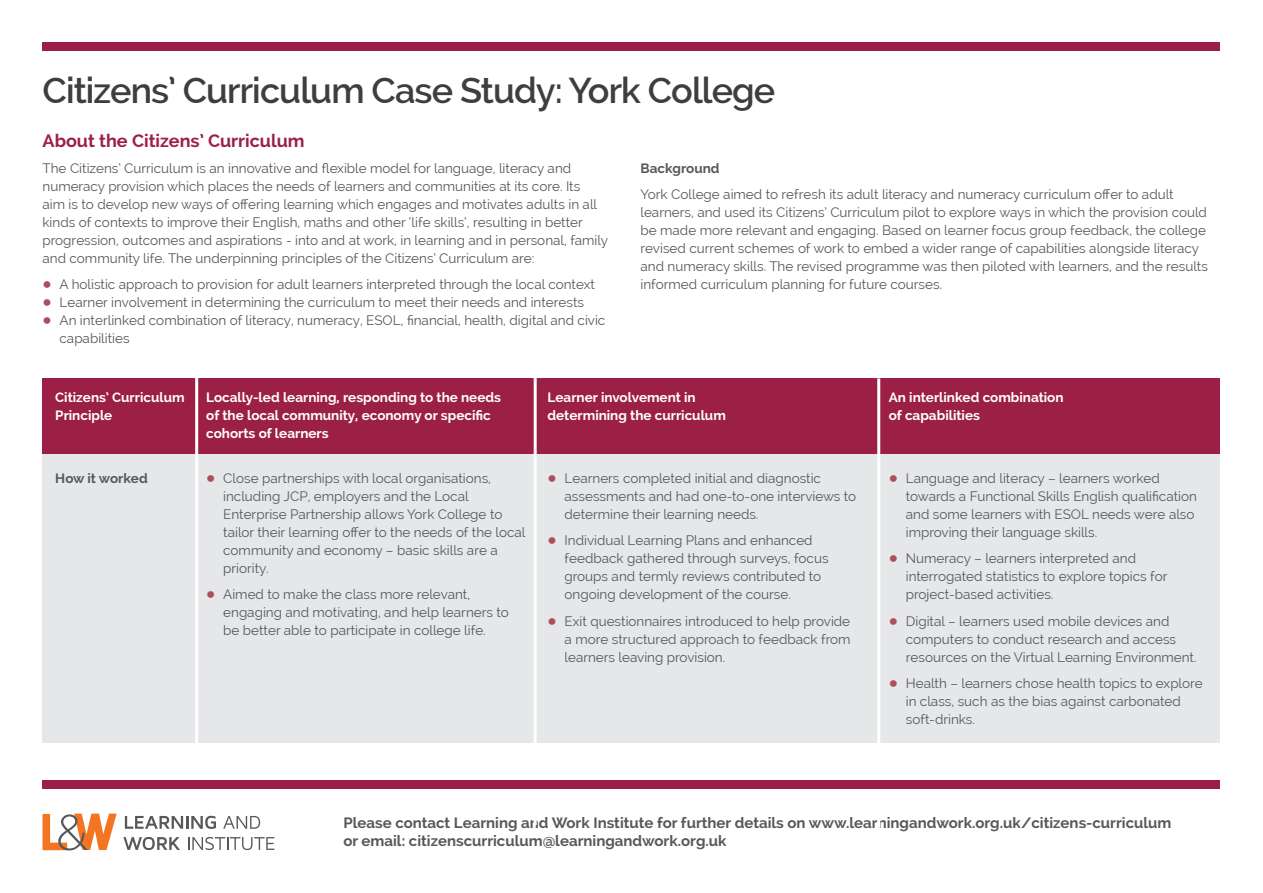
<style>
.page{position:relative;width:1263px;height:893px;background:#fff}
.page>*{position:absolute;margin:0;border:0;box-sizing:border-box;transform-origin:0 0}
.t1{font:600 36px "Raleway";letter-spacing:-.025em;color:#3e3e3f}
.t2{font:700 18px "Raleway";color:#9c2046}
.t3{font:700 15px/18px "Raleway";color:#57585a}
.t4{font:13.5px/18px "Raleway";color:#57585a}
.t5{font:700 13.5px/18px "Raleway";color:#fff}
.t6{font:700 13.5px "Raleway";color:#57585a}
.s1{font-family:"Newspaper Pi BT";color:#ab4e5e}
</style>
<div class="page">
<div style="left:43px;top:404px;width:1177px;height:339px;background:#e6e7e9"></div>
<div style="left:43px;top:378px;width:1177px;height:76px;background:#9c2046"></div>
<div style="left:43px;top:43px;width:1177px;height:8px;background:#9c2046"></div>
<hr style="left:195px;top:376px;width:3px;height:449px;background:#fff">
<hr style="left:534px;top:376px;width:3px;height:449px;background:#fff">
<hr style="left:877px;top:378px;width:3px;height:450px;background:#fff">
<div style="left:43px;top:781px;width:1177px;height:8px;background:#9c2046"></div>
<svg style="left:125px;top:816px;width:91px;height:13px"></svg>
<svg style="left:223px;top:816px;width:37px;height:13px"></svg>
<svg style="left:123px;top:837px;width:57px;height:13px"></svg>
<svg style="left:188px;top:837px;width:86px;height:13px"></svg>
<svg style="left:43px;top:814px;width:74px;height:36px"></svg>
<h1 class="t1" style="left:43px;top:70px;width:734px">Citizens’ Curriculum Case Study: York College</h1>
<h2 class="t2" style="left:43px;top:130px;width:264px">About the Citizens’ Curriculum</h2>
<p class="t4" style="left:43px;top:159px;width:567px">The Citizens’ Curriculum is an innovative and flexible model for language, literacy and numeracy provision which places the needs of learners and communities at its core. Its<br>aim is to develop new ways of offering learning which engages and motivates adults in all kinds of contexts to improve their English, maths and other ‘life skills’, resulting in better progression, outcomes and aspirations - into and at work, in learning and in personal, family and community life. The underpinning principles of the Citizens’ Curriculum are:</p>
<p class="t4" style="left:43px;top:276px;width:554px"><span class="s1">q</span> A holistic approach to provision for adult learners interpreted through the local context</p>
<p class="t4" style="left:43px;top:294px;width:543px"><span class="s1">q</span> Learner involvement in determining the curriculum to meet their needs and interests</p>
<p class="t4" style="left:43px;top:312px;width:564px"><span class="s1">q</span> An interlinked combination of literacy, numeracy, ESOL, financial, health, digital and civic</p>
<p class="t4" style="left:60px;top:330px;width:72px">capabilities</p>
<p class="t6" style="left:640px;top:160px;width:81px">Background</p>
<p class="t4" style="left:640px;top:186px;width:569px">York College aimed to refresh its adult literacy and numeracy curriculum offer to adult learners, and used its Citizens’ Curriculum pilot to explore ways in which the provision could be made more relevant and engaging. Based on learner focus group feedback, the college revised current schemes of work to embed a wider range of capabilities alongside literacy and numeracy skills. The revised programme was then piloted with learners, and the results informed curriculum planning for future courses.</p>
<p class="t5" style="left:55px;top:389px;width:131px">Citizens’ Curriculum<br>Principle</p>
<p class="t6" style="left:55px;top:470px;width:94px">How it worked</p>
<p class="t5" style="left:206px;top:389px;width:296px">Locally-led learning, responding to the needs of the local community, economy or specific cohorts of learners</p>
<p class="t4" style="left:223px;top:469px;width:304px;text-indent:-17px"><span class="s1">q</span> Close partnerships with local organisations, including JCP, employers and the Local Enterprise Partnership allows York College to tailor their learning offer to the needs of the local community and economy – basic skills are a priority.</p>
<p class="t4" style="left:223px;top:586px;width:287px;text-indent:-17px"><span class="s1">q</span> Aimed to make the class more relevant, engaging and motivating, and help learners to be better able to participate in college life.</p>
<p class="t5" style="left:547px;top:389px;width:180px">Learner involvement in determining the curriculum</p>
<p class="t4" style="left:564px;top:469px;width:293px;text-indent:-17px"><span class="s1">q</span> Learners completed initial and diagnostic assessments and had one-to-one interviews to determine their learning needs.</p>
<p class="t4" style="left:564px;top:532px;width:266px;text-indent:-17px"><span class="s1">q</span> Individual Learning Plans and enhanced feedback gathered through surveys, focus groups and termly reviews contributed to ongoing development of the course.</p>
<p class="t4" style="left:564px;top:612px;width:288px;text-align:justify;text-indent:-17px"><span class="s1">q</span> Exit questionnaires introduced to help provide a more structured approach to feedback from learners leaving provision.</p>
<p class="t5" style="left:889px;top:389px;width:176px">An interlinked combination of capabilities</p>
<p class="t4" style="left:906px;top:469px;width:293px;text-indent:-17px"><span class="s1">q</span> Language and literacy – learners worked towards a Functional Skills English qualification and some learners with ESOL needs were also improving their language skills.</p>
<p class="t4" style="left:906px;top:550px;width:263px;text-indent:-17px"><span class="s1">q</span> Numeracy – learners interpreted and interrogated statistics to explore topics for project-based activities.</p>
<p class="t4" style="left:906px;top:612px;width:292px;text-indent:-17px"><span class="s1">q</span> Digital – learners used mobile devices and computers to conduct research and access resources on the Virtual Learning Environment.</p>
<p class="t4" style="left:906px;top:675px;width:299px;text-indent:-17px"><span class="s1">q</span> Health – learners chose health topics to explore in class, such as the bias against carbonated soft-drinks.</p>
<p class="t3" style="left:343px;top:813px;width:830px">Please contact Learning and Work Institute for further details on www.learningandwork.org.uk/citizens-curriculum or email: citizenscurriculum@learningandwork.org.uk</p>
</div>
